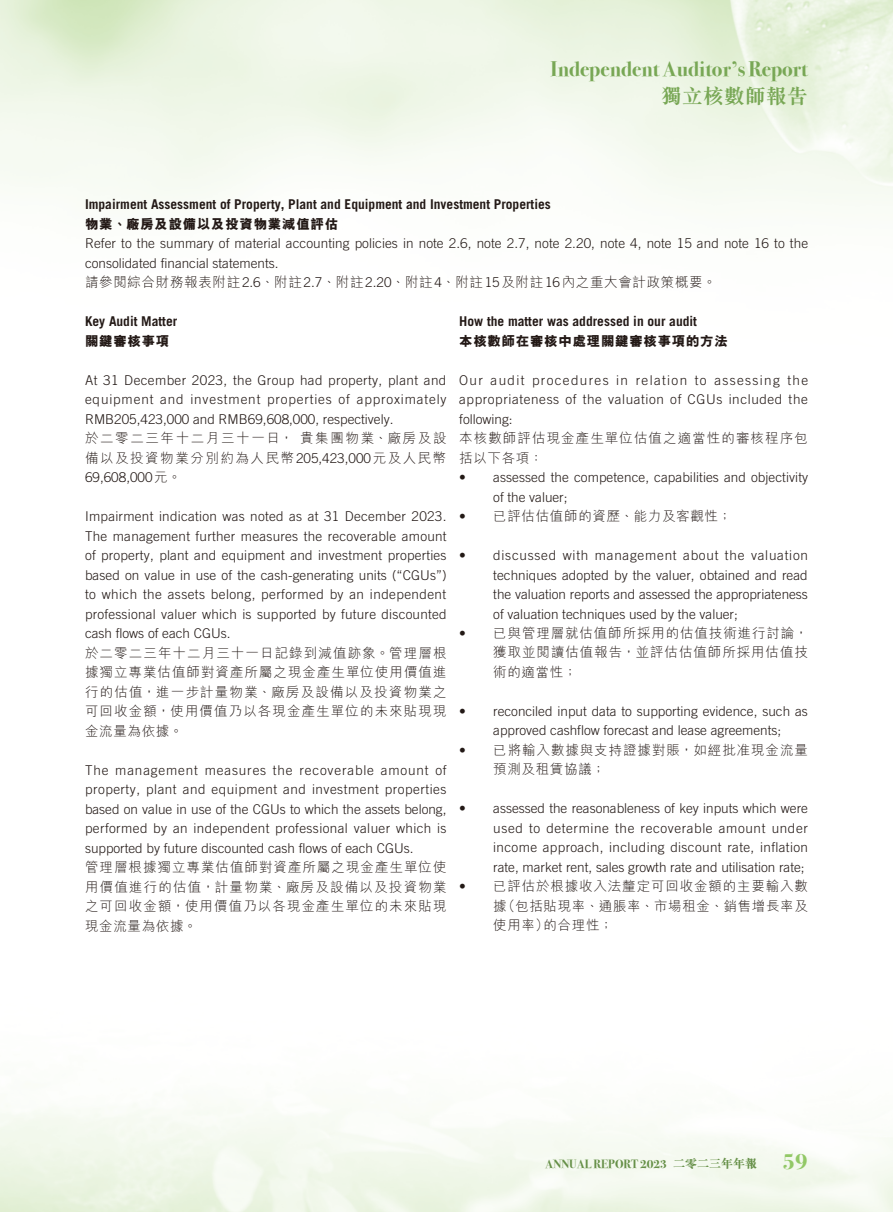
<style>
.page{position:relative;width:893px;height:1212px;background:#fff}
.page>*{position:absolute;margin:0;border:0;box-sizing:border-box;transform-origin:0 0}
.t1{font:700 21px "Bodoni Svty Two ITCTT";color:#78a755}
.t2{font:700 21px "M Sung HK";color:#78a755}
.t3{font:300 13.5px/19.5px "Trade Gothic LT Std";color:#231916;text-align:justify}
.t4{font:300 13.5px/19.5px "M Hei HK";letter-spacing:.07em;color:#231916;text-align:justify}
.t5{font:700 13.5px "Trade Gothic LT Std";color:#231916}
.t6{font:300 13.5px "M Hei HK";letter-spacing:.05em;color:#231916}
.t7{font:300 13.5px/19.5px "M Hei HK";letter-spacing:.12em;color:#231916}
.t8{font:800 13.5px "M Hei HK";letter-spacing:.05em;color:#231916}
.t9{font:700 12px "Bodoni Svty Two ITCTT";color:#669048}
.s1{font-family:"Trade Gothic LT Std"}
.s2{font-family:"M Hei HK"}
.s3{font-family:"M Sung HK";font-weight:800}
.s4{font-size:22.5px;color:#92c866}
</style>
<div class="page">
<h1 class="t1" style="left:551px;top:52px;width:259px">Independent Auditor’s Report</h1>
<h1 class="t2" style="left:661px;top:86px;width:148px">獨立核數師報告</h1>
<p class="t5" style="left:85px;top:196px;width:467px">Impairment Assessment of Property, Plant and Equipment and Investment Properties</p>
<p class="t8" style="left:85px;top:217px;width:255px">物業、廠房及設備以及投資物業減值評估</p>
<p class="t3" style="left:85px;top:233px;width:725px">Refer to the summary of material accounting policies in note 2.6, note 2.7, note 2.20, note 4, note 15 and note 16 to the consolidated financial statements.</p>
<p class="t6" style="left:85px;top:275px;width:633px">請參閱綜合財務報表附註<span class="s1">2.6</span>、附註<span class="s1">2.7</span>、附註<span class="s1">2.20</span>、附註<span class="s1">4</span>、附註<span class="s1">15</span>及附註<span class="s1">16</span>內之重大會計政策概要。</p>
<p class="t5" style="left:85px;top:313px;width:94px">Key Audit Matter</p>
<p class="t5" style="left:459px;top:313px;width:239px">How the matter was addressed in our audit</p>
<p class="t8" style="left:85px;top:334px;width:86px">關鍵審核事項</p>
<p class="t8" style="left:459px;top:334px;width:270px">本核數師在審核中處理關鍵審核事項的方法</p>
<p class="t3" style="left:85px;top:370px;width:363px">At 31 December 2023, the Group had property, plant and equipment and investment properties of approximately RMB205,423,000 and RMB69,608,000, respectively.</p>
<p class="t7" style="left:85px;top:428px;width:363px">於二零二三年十二月三十一日，貴集團物業、廠房及設備以及投資物業分別約為人民幣<span class="s1">205,423,000</span>元及人民幣</p>
<p class="t3" style="left:85px;top:467px;width:98px">69,608,000<span class="s2">元。</span></p>
<p class="t3" style="left:85px;top:506px;width:363px">Impairment indication was noted as at 31 December 2023.<br>The management further measures the recoverable amount of property, plant and equipment and investment properties based on value in use of the cash-generating units (“CGUs”) to which the assets belong, performed by an independent professional valuer which is supported by future discounted cash flows of each CGUs.</p>
<p class="t4" style="left:85px;top:643px;width:363px">於二零二三年十二月三十一日記錄到減值跡象。管理層根據獨立專業估值師對資產所屬之現金產生單位使用價值進行的估值，進一步計量物業、廠房及設備以及投資物業之可回收金額，使用價值乃以各現金產生單位的未來貼現現金流量為依據。</p>
<p class="t3" style="left:85px;top:760px;width:363px">The management measures the recoverable amount of property, plant and equipment and investment properties based on value in use of the CGUs to which the assets belong, performed by an independent professional valuer which is supported by future discounted cash flows of each CGUs.</p>
<p class="t4" style="left:85px;top:857px;width:363px">管理層根據獨立專業估值師對資產所屬之現金產生單位使用價值進行的估值，計量物業、廠房及設備以及投資物業之可回收金額，使用價值乃以各現金產生單位的未來貼現現金流量為依據。</p>
<p class="t3" style="left:459px;top:370px;width:350px">Our audit procedures in relation to assessing the appropriateness of the valuation of CGUs included the following:</p>
<p class="t4" style="left:459px;top:428px;width:350px">本核數師評估現金產生單位估值之適當性的審核程序包括以下各項：</p>
<p class="t3" style="left:493px;top:467px;width:316px;text-indent:-34px">• assessed the competence, capabilities and objectivity of the valuer;</p>
<p class="t6" style="left:459px;top:509px;width:274px"><span class="s1">•</span> 已評估估值師的資歷、能力及客觀性；</p>
<p class="t3" style="left:493px;top:545px;width:316px;text-indent:-34px">• discussed with management about the valuation techniques adopted by the valuer, obtained and read the valuation reports and assessed the appropriateness of valuation techniques used by the valuer;</p>
<p class="t4" style="left:493px;top:623px;width:316px;text-indent:-34px"><span class="s1">•</span> 已與管理層就估值師所採用的估值技術進行討論，獲取並閱讀估值報告，並評估估值師所採用估值技術的適當性；</p>
<p class="t3" style="left:459px;top:701px;width:350px;text-align:center">• reconciled input data to supporting evidence, such as approved cashflow forecast and lease agreements;</p>
<p class="t4" style="left:493px;top:740px;width:316px;text-indent:-34px"><span class="s1">•</span> 已將輸入數據與支持證據對賬，如經批准現金流量預測及租賃協議；</p>
<p class="t3" style="left:493px;top:799px;width:316px;text-indent:-34px">• assessed the reasonableness of key inputs which were used to determine the recoverable amount under income approach, including discount rate, inflation rate, market rent, sales growth rate and utilisation rate;</p>
<p class="t4" style="left:493px;top:876px;width:316px;text-indent:-34px"><span class="s1">•</span> 已評估於根據收入法釐定可回收金額的主要輸入數據（包括貼現率、通脹率、市場租金、銷售增長率及使用率）的合理性；</p>
<p class="t9" style="left:545px;top:1153px;width:264px">ANNUAL REPORT 2023 <span class="s3">二零二三年年報</span> <span class="s4">59</span></p>
</div>
